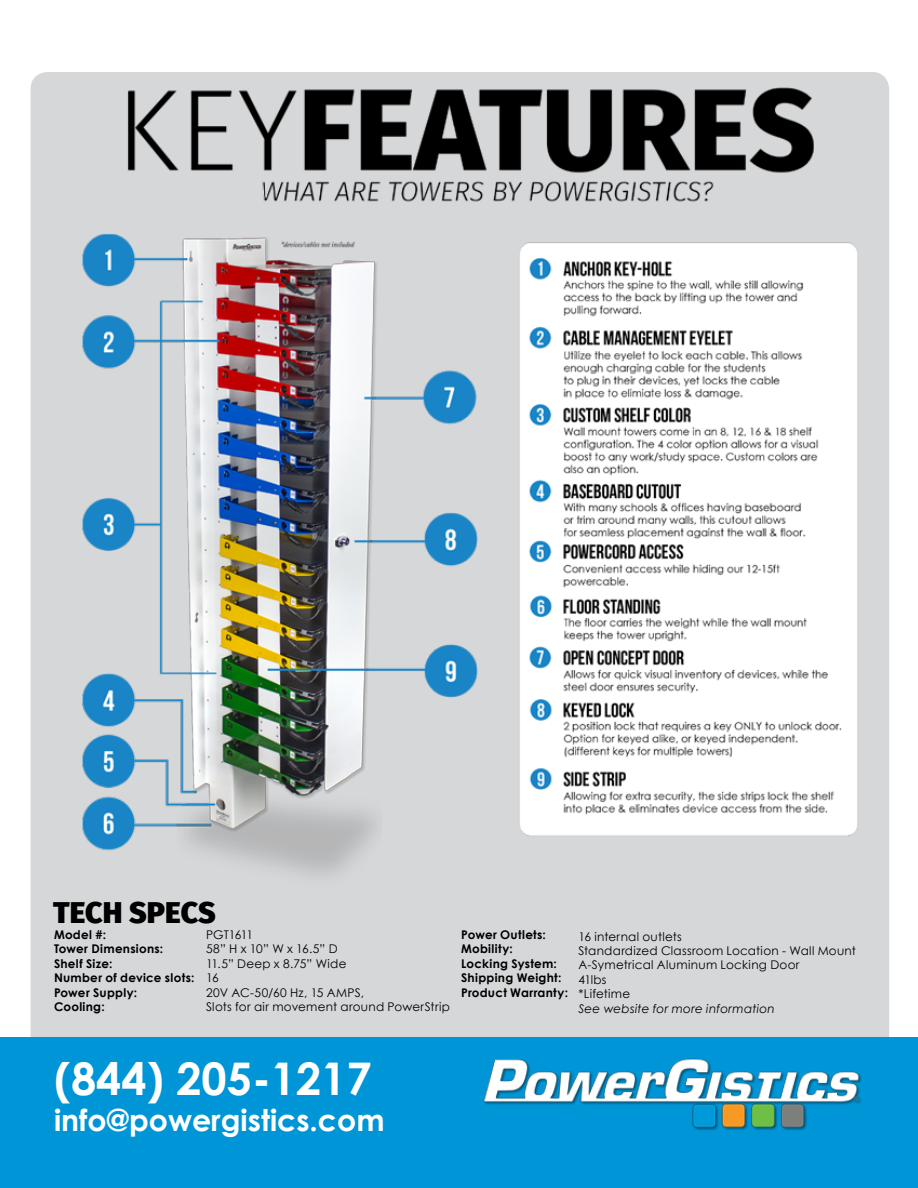
<style>
.page{position:relative;width:918px;height:1188px;background:#fff}
.page>*{position:absolute;margin:0;border:0;box-sizing:border-box;transform-origin:0 0}
.t1{font:700 45px "Century Gothic";color:#fff}
.t2{font:700 30px "Century Gothic";color:#fff}
.t3{font:800 30px "Fira Sans";color:#000}
.t4{font:12px/14.4px "Century Gothic";letter-spacing:.02em;color:#000}
.t5{font:700 12px/14.4px "Century Gothic";letter-spacing:.02em;color:#000}
.t6{font:italic 12px "Century Gothic";letter-spacing:.02em;color:#000}
</style>
<div class="page">
<div style="left:31px;top:72px;width:858px;height:997px;background:#d6d7d8;border-radius:17px"></div>
<div style="left:0;top:1037px;width:918px;height:151px;background:#0095d6"></div>
<img style="left:30px;top:72px;width:859px;height:863px">
<img style="left:483px;top:1058px;width:379px;height:72px">
<h2 class="t3" style="left:53px;top:885px;width:164px">TECH SPECS</h2>
<p class="t5" style="left:54px;top:927px;width:142px">Model #:<br>Tower Dimensions:<br>Shelf Size:<br>Number of device slots:<br>Power Supply:<br>Cooling:</p>
<p class="t4" style="left:206px;top:927px;width:246px">PGT1611<br>58” H x 10” W x 16.5” D<br>11.5” Deep x 8.75” Wide<br>16<br>20V AC-50/60 Hz, 15 AMPS,<br>Slots for air movement around PowerStrip</p>
<p class="t5" style="left:461px;top:927px;width:108px">Power Outlets:<br>Mobility:<br>Locking System:<br>Shipping Weight:<br>Product Warranty:</p>
<p class="t4" style="left:578px;top:929px;width:279px">16 internal outlets<br>Standardized Classroom Location - Wall Mount<br>A-Symetrical Aluminum Locking Door<br>41lbs<br>*Lifetime</p>
<p class="t6" style="left:578px;top:1000px;width:198px">See website for more information</p>
<h1 class="t1" style="left:54px;top:1045px;width:319px">(844) 205-1217</h1>
<h2 class="t2" style="left:54px;top:1098px;width:332px">info@powergistics.com</h2>
</div>
